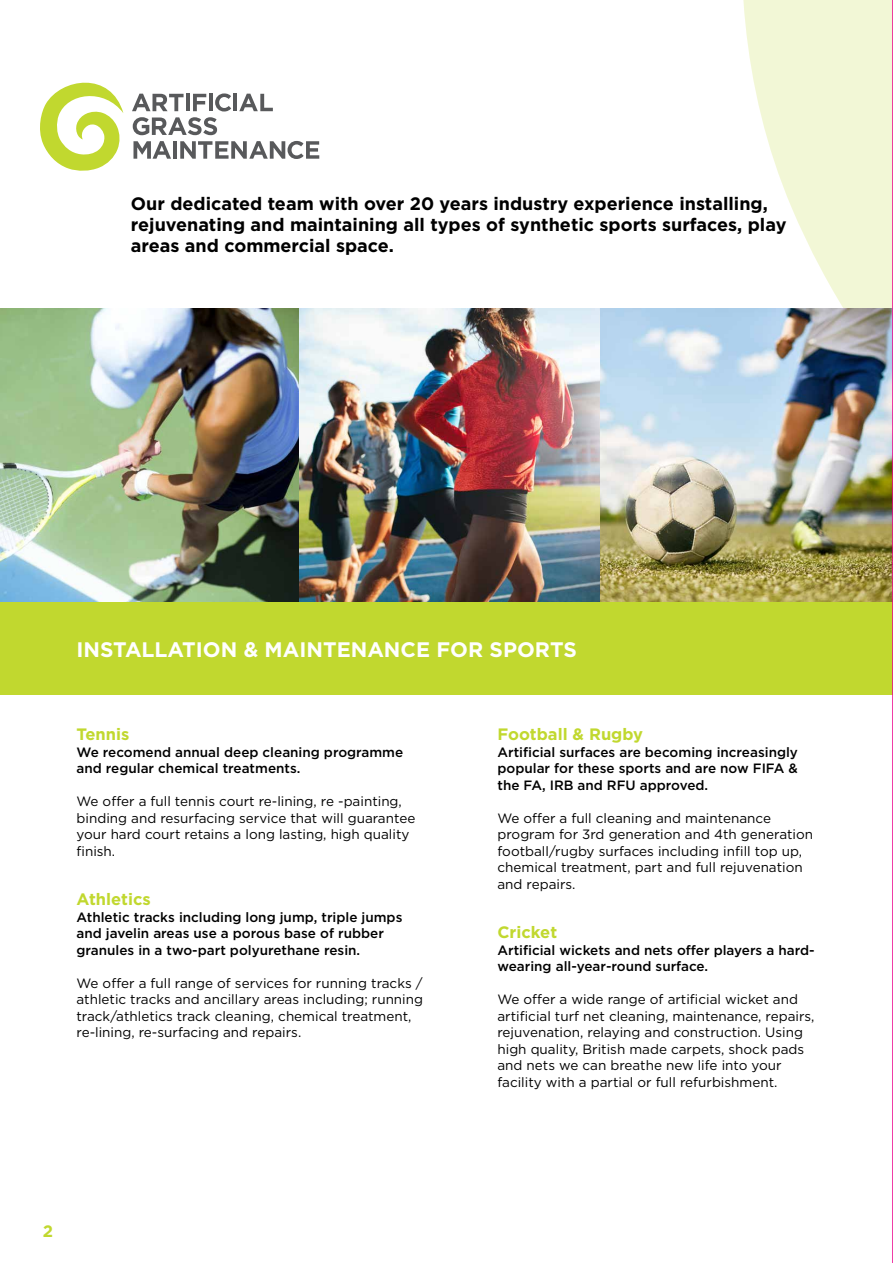
<style>
.page{position:relative;width:893px;height:1263px;background:#fff}
.page>*{position:absolute;margin:0;border:0;box-sizing:border-box;transform-origin:0 0}
.t1{font:700 21px "Gotham";color:#fff}
.t2{font:700 18px/21px "Gotham";color:#000}
.t3{font:700 16.5px "Gotham";color:#c1d82f}
.t4{font:13.5px/16.5px "Gotham";color:#000}
.t5{font:500 13.5px/16.5px "Gotham";color:#000}
</style>
<div class="page">
<svg style="left:743px;top:0;width:149px;height:308px;fill:#f2f7d6"></svg>
<hr style="left:233px;top:94px;width:4px;height:17px;background:#58595b">
<svg style="left:239px;top:94px;width:34px;height:17px"></svg>
<svg style="left:132px;top:93px;width:99px;height:42px"></svg>
<svg style="left:133px;top:141px;width:38px;height:18px"></svg>
<hr style="left:173px;top:141px;width:4px;height:18px;background:#58595b">
<svg style="left:180px;top:141px;width:139px;height:18px"></svg>
<svg style="left:40px;top:82px;width:83px;height:89px"></svg>
<div style="left:0;top:601px;width:893px;height:93px;background:#c1d82f"></div>
<img style="left:0;top:308px;width:892px;height:293px">
<hr style="left:892px;top:0;width:1px;height:1263px;background:#ec008c">
<h2 class="t2" style="left:131px;top:193px;width:657px">Our dedicated team with over 20 years industry experience installing, rejuvenating and maintaining all types of synthetic sports surfaces, play areas and commercial space.</h2>
<h1 class="t1" style="left:77px;top:636px;width:502px">INSTALLATION &amp; MAINTENANCE FOR SPORTS</h1>
<p class="t3" style="left:77px;top:723px;width:54px">Tennis</p>
<p class="t5" style="left:77px;top:744px;width:328px">We recomend annual deep cleaning programme and regular chemical treatments.</p>
<p class="t4" style="left:77px;top:793px;width:340px">We offer a full tennis court re-lining, re -painting, binding and resurfacing service that will guarantee your hard court retains a long lasting, high quality finish.</p>
<p class="t3" style="left:77px;top:888px;width:76px">Athletics</p>
<p class="t5" style="left:77px;top:909px;width:327px">Athletic tracks including long jump, triple jumps and javelin areas use a porous base of rubber granules in a two-part polyurethane resin.</p>
<p class="t4" style="left:77px;top:974px;width:348px">We offer a full range of services for running tracks / athletic tracks and ancillary areas including; running track/athletics track cleaning, chemical treatment, re-lining, re-surfacing and repairs.</p>
<p class="t3" style="left:497px;top:723px;width:147px">Football &amp; Rugby</p>
<p class="t5" style="left:497px;top:744px;width:302px;text-align:justify">Artificial surfaces are becoming increasingly popular for these sports and are now FIFA &amp; the FA, IRB and RFU approved.</p>
<p class="t4" style="left:497px;top:809px;width:317px">We offer a full cleaning and maintenance program for 3rd generation and 4th generation football/rugby surfaces including infill top up, chemical treatment, part and full rejuvenation and repairs.</p>
<p class="t3" style="left:497px;top:921px;width:61px">Cricket</p>
<p class="t5" style="left:497px;top:942px;width:319px">Artificial wickets and nets offer players a hard&shy;wearing all-year-round surface.</p>
<p class="t4" style="left:497px;top:991px;width:319px">We offer a wide range of artificial wicket and artificial turf net cleaning, maintenance, repairs, rejuvenation, relaying and construction. Using high quality, British made carpets, shock pads and nets we can breathe new life into your facility with a partial or full refurbishment.</p>
<p class="t3" style="left:43px;top:1220px;width:12px">2</p>
</div>
